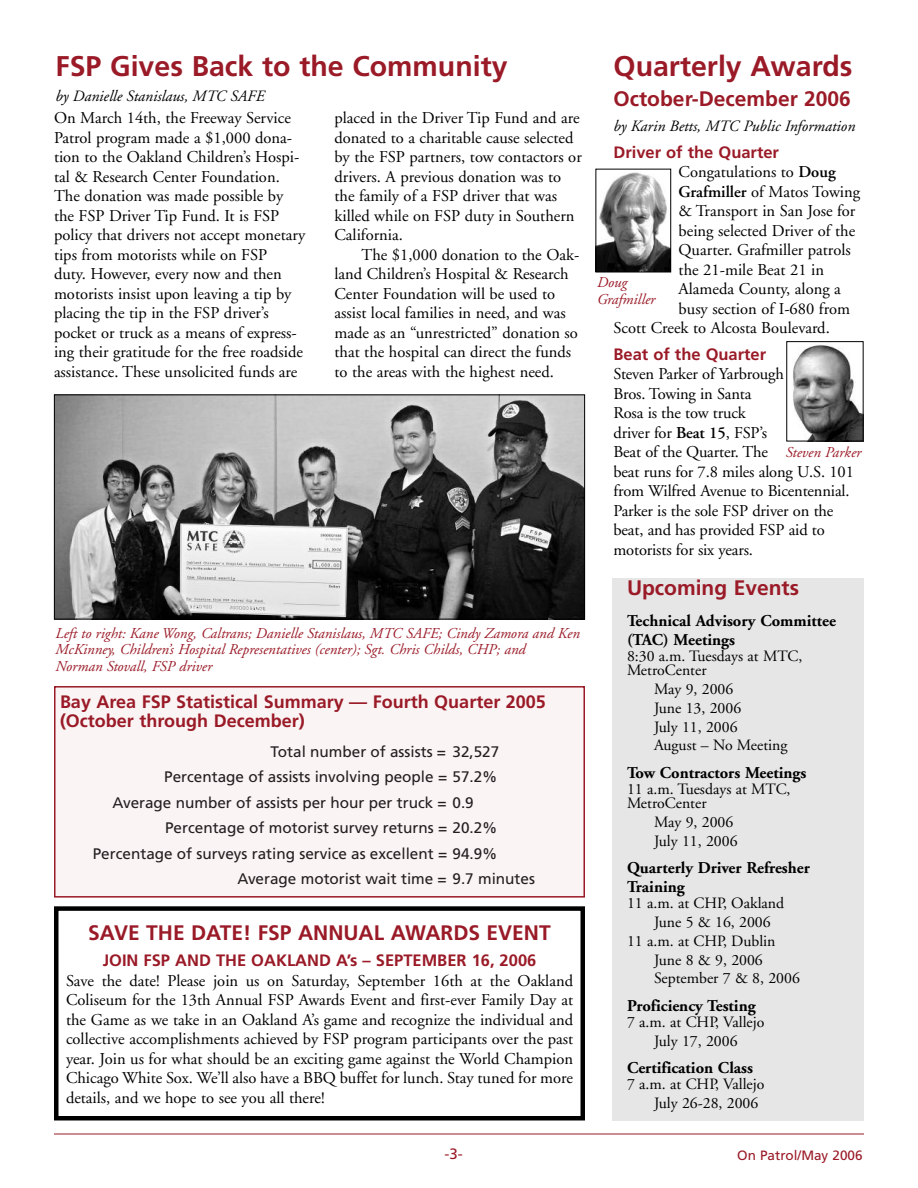
<style>
.page{position:relative;width:918px;height:1188px;background:#fff}
.page>*{position:absolute;margin:0;border:0;box-sizing:border-box;transform-origin:0 0}
.t1{font:700 28.5px "Frutiger";color:#9a1a27}
.t2{font:700 21px "Frutiger";color:#9a1a27}
.t3{font:700 18px/19.5px "Frutiger";color:#9a1a27}
.t4{font:16.5px/19.5px "Adobe Garamond";color:#000}
.t5{font:700 16.5px/18.6px "Adobe Garamond";color:#000}
.t6{font:700 16.5px "Frutiger";color:#9a1a27}
.t7{font:15.75px/18.8px "Adobe Garamond";color:#000}
.t8{font:italic 15.75px "Adobe Garamond";color:#000}
.t9{font:15.3px "Frutiger";color:#231f20}
.t10{font:italic 15px/16.5px "Adobe Garamond";color:#9a1a27}
.t11{font:15px "Frutiger";color:#9a1a27}
.t12{font:13.5px "Frutiger";color:#9a1a27}
.s1{font-weight:600}
</style>
<div class="page">
<div style="left:612px;top:569px;width:252px;height:552px;background:#e6e6e6"></div>
<hr style="left:54px;top:1134px;width:810px;height:1px;background:#9a1a27">
<div style="left:612px;top:144px;width:252px;height:434px;background:#fff"></div>
<div style="left:54px;top:906px;width:531px;height:215px;border:4px solid #000"></div>
<div style="left:55px;top:687px;width:529px;height:210px;background:#faf4f4"></div>
<div style="left:54px;top:686px;width:531px;height:212px;border:2px solid #9a1a27"></div>
<img style="left:56px;top:396px;width:527px;height:221px">
<div style="left:54px;top:394px;width:531px;height:225px;border:1px solid #000"></div>
<img style="left:793px;top:345px;width:69px;height:94px">
<div style="left:786px;top:341px;width:78px;height:100px;border:1px solid #000"></div>
<img style="left:598px;top:172px;width:71px;height:98px">
<div style="left:596px;top:169px;width:75px;height:103px;border:1px solid #000"></div>
<h1 class="t1" style="left:56px;top:55px;width:454px">FSP Gives Back to the Community</h1>
<p class="t8" style="left:56px;top:90px;width:211px">by Danielle Stanislaus, MTC SAFE</p>
<p class="t4" style="left:54px;top:110px;width:253px">On March 14th, the Freeway Service Patrol program made a $1,000 dona&shy;tion to the Oakland Children’s Hospi&shy;tal &amp; Research Center Foundation.<br>The donation was made possible by the FSP Driver Tip Fund. It is FSP policy that drivers not accept monetary tips from motorists while on FSP<br>duty. However, every now and then motorists insist upon leaving a tip by placing the tip in the FSP driver’s pocket or truck as a means of express&shy;ing their gratitude for the free roadside assistance. These unsolicited funds are</p>
<p class="t4" style="left:334px;top:110px;width:249px">placed in the Driver Tip Fund and are donated to a charitable cause selected by the FSP partners, tow contactors or drivers. A previous donation was to the family of a FSP driver that was killed while on FSP duty in Southern<br>California.</p>
<p class="t4" style="left:334px;top:246px;width:246px;text-indent:27px">The $1,000 donation to the Oak&shy;land Children’s Hospital &amp; Research Center Foundation will be used to assist local families in need, and was made as an “unrestricted” donation so that the hospital can direct the funds to the areas with the highest need.</p>
<p class="t10" style="left:56px;top:626px;width:526px">Left to right: Kane Wong, Caltrans; Danielle Stanislaus, MTC SAFE; Cindy Zamora and Ken<br>McKinney, Children’s Hospital Representatives (center); Sgt. Chris Childs, CHP; and<br>Norman Stovall, FSP driver</p>
<p class="t3" style="left:60px;top:693px;width:487px">Bay Area FSP Statistical Summary — Fourth Quarter 2005 (October through December)</p>
<p class="t9" style="left:270px;top:745px;width:230px">Total number of assists = 32,527</p>
<p class="t9" style="left:164px;top:771px;width:335px">Percentage of assists involving people = 57.2%</p>
<p class="t9" style="left:112px;top:796px;width:363px">Average number of assists per hour per truck = 0.9</p>
<p class="t9" style="left:165px;top:822px;width:334px">Percentage of motorist survey returns = 20.2%</p>
<p class="t9" style="left:93px;top:847px;width:406px">Percentage of surveys rating service as excellent = 94.9%</p>
<p class="t9" style="left:237px;top:873px;width:299px">Average motorist wait time = 9.7 minutes</p>
<p class="t2" style="left:88px;top:924px;width:464px">SAVE THE DATE! FSP ANNUAL AWARDS EVENT</p>
<p class="t6" style="left:103px;top:954px;width:435px">JOIN FSP AND THE OAKLAND A’s – SEPTEMBER 16, 2006</p>
<p class="t4" style="left:66px;top:972px;width:509px;text-align:justify">Save the date! Please join us on Saturday, September 16th at the Oakland Coliseum for the 13th Annual FSP Awards Event and first-ever Family Day at the Game as we take in an Oakland A’s game and recognize the individual and collective accomplishments achieved by FSP program participants over the past year. Join us for what should be an exciting game against the World Champion Chicago White Sox. We’ll also have a BBQ buffet for lunch. Stay tuned for more details, and we hope to see you all there!</p>
<h1 class="t1" style="left:614px;top:55px;width:240px">Quarterly Awards</h1>
<p class="t2" style="left:614px;top:90px;width:239px">October-December 2006</p>
<p class="t8" style="left:614px;top:120px;width:243px">by Karin Betts, MTC Public Information</p>
<p class="t6" style="left:614px;top:145px;width:167px">Driver of the Quarter</p>
<p class="t4" style="left:679px;top:164px;width:159px">Congatulations to <span class="s1">Doug</span></p>
<p class="t4" style="left:679px;top:183px;width:183px"><span class="s1">Grafmiller</span> of Matos Towing</p>
<p class="t4" style="left:679px;top:203px;width:178px">&amp; Transport in San Jose for</p>
<p class="t4" style="left:679px;top:222px;width:178px">being selected Driver of the</p>
<p class="t4" style="left:679px;top:242px;width:174px">Quarter. Grafmiller patrols</p>
<p class="t4" style="left:679px;top:261px;width:147px">the 21-mile Beat 21 in</p>
<p class="t4" style="left:679px;top:281px;width:164px">Alameda County, along a</p>
<p class="t4" style="left:679px;top:300px;width:173px">busy section of I-680 from</p>
<p class="t4" style="left:613px;top:320px;width:218px">Scott Creek to Alcosta Boulevard.</p>
<p class="t6" style="left:614px;top:347px;width:154px">Beat of the Quarter</p>
<p class="t4" style="left:613px;top:366px;width:242px">Steven Parker of Yarbrough<br>Bros. Towing in Santa<br>Rosa is the tow truck<br>driver for <span class="s1">Beat 15</span>, FSP’s<br>Beat of the Quarter. The<br>beat runs for 7.8 miles along U.S. 101 from Wilfred Avenue to Bicentennial.<br>Parker is the sole FSP driver on the beat, and has provided FSP aid to motorists for six years.</p>
<p class="t10" style="left:597px;top:276px;width:60px">Doug<br>Grafmiller</p>
<p class="t10" style="left:786px;top:446px;width:77px">Steven Parker</p>
<p class="t2" style="left:627px;top:579px;width:174px">Upcoming Events</p>
<p class="t5" style="left:627px;top:613px;width:211px">Technical Advisory Committee (TAC) Meetings</p>
<p class="t7" style="left:627px;top:650px;width:177px;line-height:14.5px">8:30 a.m. Tuesdays at MTC,<br>MetroCenter</p>
<p class="t7" style="left:654px;top:681px;width:135px">May 9, 2006<br>June 13, 2006<br>July 11, 2006<br>August – No Meeting</p>
<p class="t5" style="left:627px;top:765px;width:181px">Tow Contractors Meetings</p>
<p class="t7" style="left:627px;top:783px;width:165px;line-height:14.5px">11 a.m. Tuesdays at MTC,<br>MetroCenter</p>
<p class="t7" style="left:654px;top:814px;width:85px">May 9, 2006<br>July 11, 2006</p>
<p class="t5" style="left:627px;top:860px;width:184px">Quarterly Driver Refresher<br>Training</p>
<p class="t7" style="left:627px;top:895px;width:159px">11 a.m. at CHP, Oakland</p>
<p class="t7" style="left:654px;top:914px;width:118px">June 5 &amp; 16, 2006</p>
<p class="t7" style="left:627px;top:933px;width:150px">11 a.m. at CHP, Dublin</p>
<p class="t7" style="left:654px;top:952px;width:110px">June 8 &amp; 9, 2006</p>
<p class="t7" style="left:654px;top:970px;width:147px">September 7 &amp; 8, 2006</p>
<p class="t5" style="left:627px;top:998px;width:130px">Proficiency Testing</p>
<p class="t7" style="left:627px;top:1014px;width:139px;text-align:center">7 a.m. at CHP, Vallejo<br>July 17, 2006</p>
<p class="t5" style="left:627px;top:1060px;width:128px">Certification Class</p>
<p class="t7" style="left:654px;top:1076px;width:112px;text-indent:-27px">7 a.m. at CHP, Vallejo<br>July 26-28, 2006</p>
<p class="t11" style="left:445px;top:1147px;width:20px">-3-</p>
<p class="t12" style="left:737px;top:1150px;width:127px">On Patrol/May 2006</p>
</div>
